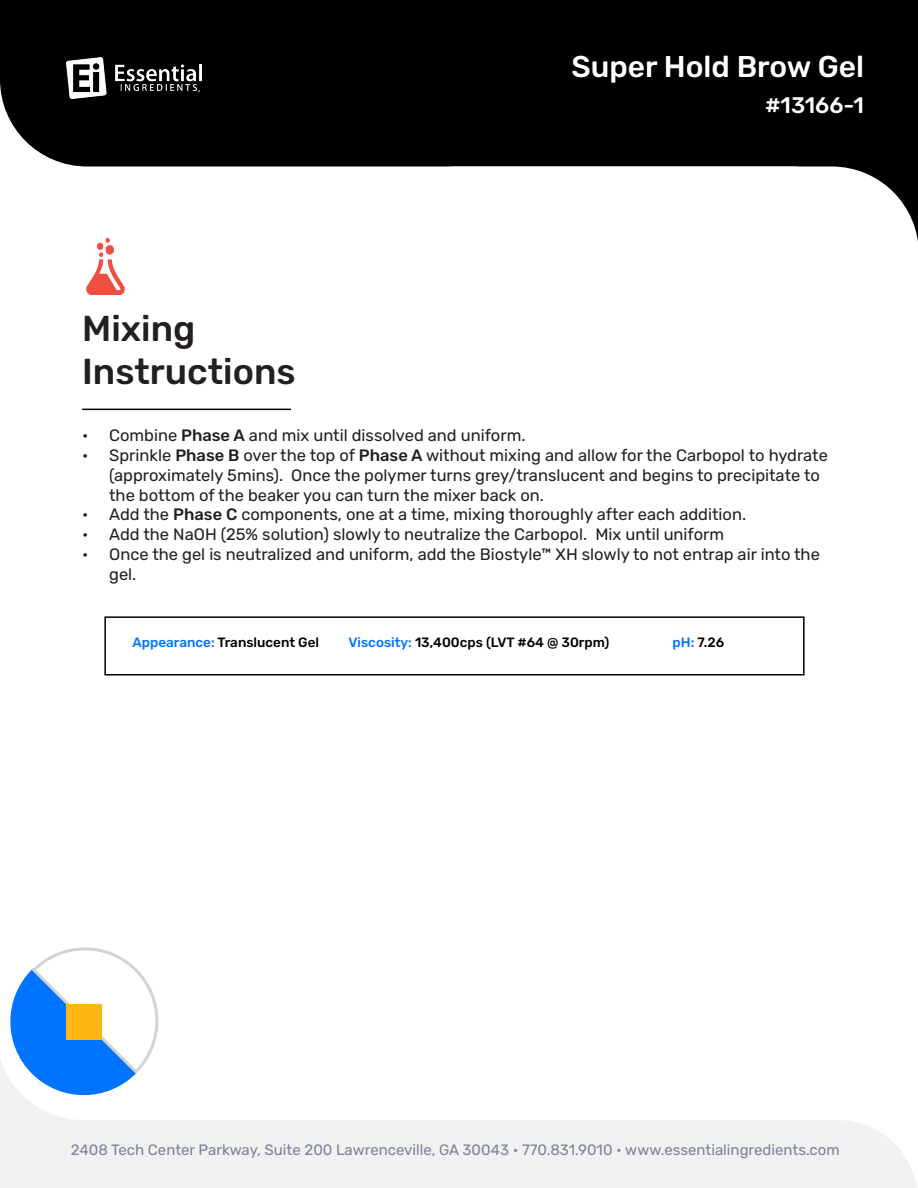
<style>
.page{position:relative;width:918px;height:1188px;background:#fff}
.page>*{position:absolute;margin:0;border:0;box-sizing:border-box;transform-origin:0 0}
.t1{font:500 36px "Rubik";color:#231f20}
.t2{font:500 30px "Rubik";color:#fff}
.t3{font:500 22.5px "Rubik";color:#fff}
.t4{font:16.5px/19.8px "Rubik";color:#231f20}
.t5{font:15px "Rubik";color:#7c8398}
.t6{font:500 13.5px "Rubik";color:#000}
.s1{font-weight:500}
.s2{color:#0174ff}
</style>
<div class="page">
<div style="left:0;top:0;width:797px;height:166px;background:#000"></div>
<div style="left:797px;top:0;width:121px;height:288px;background:#000"></div>
<div style="left:370px;top:166px;width:548px;height:303px;background:#fff;border-radius:87px"></div>
<img style="left:67px;top:58px;width:135px;height:41px">
<div style="left:0;top:1120px;width:917px;height:68px;background:#f1f1f1"></div>
<svg style="left:0;top:947px;width:159px;height:173px"></svg>
<div style="left:66px;top:1004px;width:36px;height:36px;background:#fcb615"></div>
<hr style="left:82px;top:409px;width:209px;height:1px;background:#000">
<img style="left:87px;top:239px;width:38px;height:56px">
<div style="left:104px;top:616px;width:701px;height:60px;border:2px solid #000"></div>
<p class="t1" style="left:82px;top:308px;width:115px">Mixing</p>
<p class="t1" style="left:82px;top:351px;width:215px">Instructions</p>
<p class="t2" style="left:572px;top:50px;width:294px">Super Hold Brow Gel</p>
<p class="t3" style="left:765px;top:93px;width:100px">#13166-1</p>
<p class="t4" style="left:82px;top:426px;width:445px">• Combine <span class="s1">Phase A</span> and mix until dissolved and uniform.</p>
<p class="t4" style="left:109px;top:446px;width:720px;text-indent:-27px">• Sprinkle <span class="s1">Phase B</span> over the top of <span class="s1">Phase A</span> without mixing and allow for the Carbopol to hydrate (approximately 5mins). Once the polymer turns grey/translucent and begins to precipitate to the bottom of the beaker you can turn the mixer back on.</p>
<p class="t4" style="left:82px;top:505px;width:665px">• Add the <span class="s1">Phase C</span> components, one at a time, mixing thoroughly after each addition.</p>
<p class="t4" style="left:82px;top:525px;width:644px">• Add the NaOH (25% solution) slowly to neutralize the Carbopol. Mix until uniform</p>
<p class="t4" style="left:109px;top:545px;width:712px;text-indent:-27px">• Once the gel is neutralized and uniform, add the Biostyle™ XH slowly to not entrap air into the gel.</p>
<p class="t6" style="left:132px;top:634px;width:188px"><span class="s2">Appearance:</span> Translucent Gel</p>
<p class="t6" style="left:348px;top:634px;width:263px"><span class="s2">Viscosity:</span> 13,400cps (LVT #64 @ 30rpm)</p>
<p class="t6" style="left:673px;top:634px;width:53px"><span class="s2">pH:</span> 7.26</p>
<p class="t5" style="left:71px;top:1141px;width:770px">2408 Tech Center Parkway, Suite 200 Lawrenceville, GA 30043 • 770.831.9010 • www.essentialingredients.com</p>
</div>
